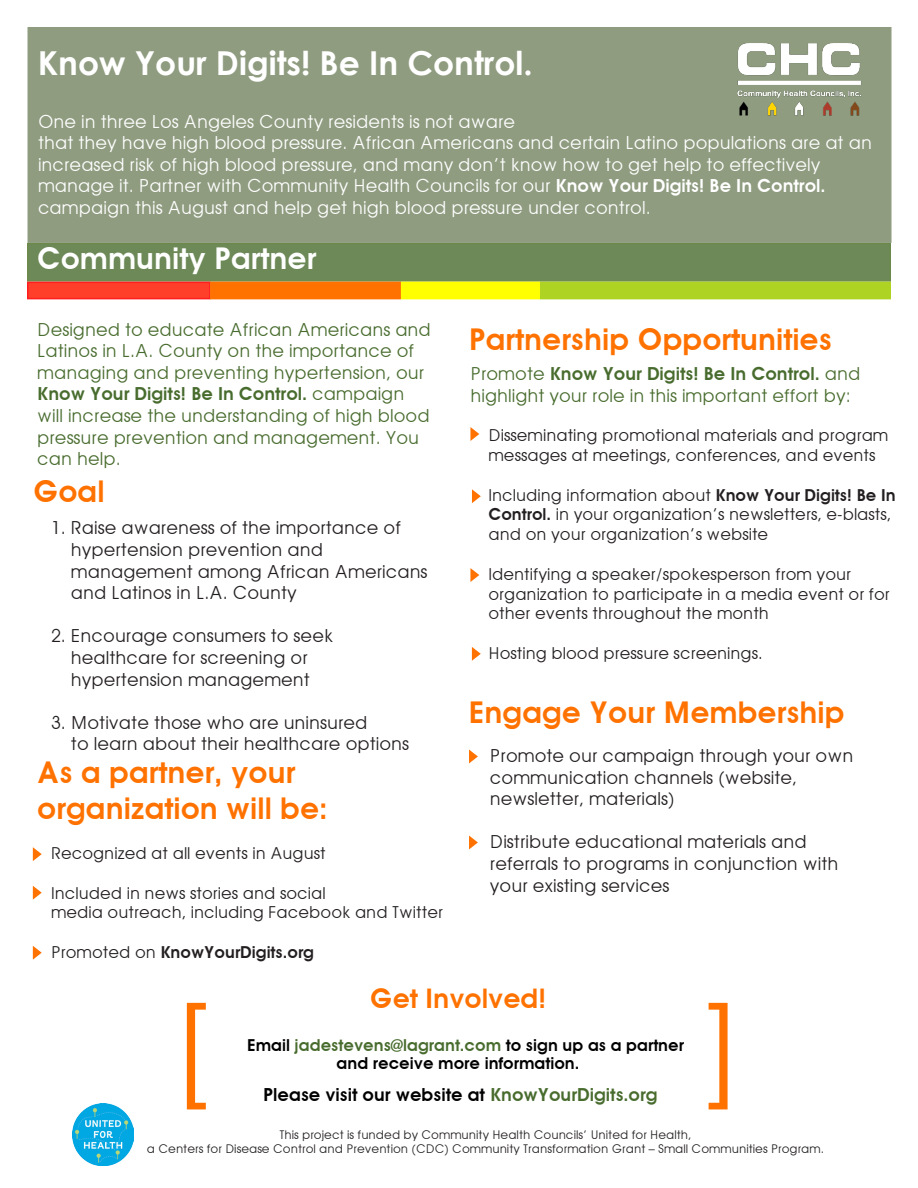
<style>
.page{position:relative;width:918px;height:1188px;background:#fff}
.page>*{position:absolute;margin:0;border:0;box-sizing:border-box;transform-origin:0 0}
.t1{font:117px "Avant Garde";color:#ff7200}
.t2{font:700 33px "Century Gothic";color:#fff}
.t3{font:600 30px "Avant Garde";color:#ff7200}
.t4{font:600 30px "Avant Garde";color:#fff}
.t5{font:600 27px "Avant Garde";color:#ff7200}
.t6{font:18px "Avant Garde";color:#231f20}
.t7{font:18px/21.6px "Avant Garde";color:#fff}
.t8{font:18px/21.6px "Avant Garde";color:#486c2e}
.t9{font:600 18px "Avant Garde";color:#000}
.t10{font:16.5px/19.8px "Avant Garde";color:#231f20}
.t11{font:600 16.5px "Avant Garde";color:#000}
.t12{font:600 16.5px "Avant Garde";color:#231f20}
.t13{font:12px "Avant Garde";color:#231f20}
.s1{font-weight:600}
.s2{font-weight:400}
.s3{color:#486c2e}
</style>
<div class="page">
<div style="left:27px;top:243px;width:864px;height:39px;background:#6c8957;border:2px solid #486c20"></div>
<div style="left:27px;top:282px;width:184px;height:17px;background:#ff3f29;border:2px solid #ff1f20"></div>
<div style="left:210px;top:282px;width:191px;height:17px;background:#ff7200"></div>
<div style="left:540px;top:282px;width:351px;height:17px;background:#aed322"></div>
<div style="left:401px;top:282px;width:139px;height:17px;background:#ff0"></div>
<svg style="left:469px;top:750px;width:9px;height:13px"></svg>
<svg style="left:469px;top:836px;width:9px;height:13px"></svg>
<svg style="left:33px;top:847px;width:9px;height:14px"></svg>
<svg style="left:33px;top:886px;width:9px;height:14px"></svg>
<svg style="left:33px;top:946px;width:9px;height:14px"></svg>
<svg style="left:472px;top:647px;width:9px;height:14px"></svg>
<svg style="left:470px;top:568px;width:9px;height:14px"></svg>
<svg style="left:472px;top:489px;width:9px;height:14px"></svg>
<svg style="left:470px;top:427px;width:9px;height:14px"></svg>
<div style="left:28px;top:27px;width:864px;height:216px;background:#8f9c80"></div>
<img style="left:737px;top:33px;width:155px;height:103px">
<img style="left:72px;top:1104px;width:62px;height:61px">
<p class="t2" style="left:38px;top:42px;width:497px">Know Your Digits! Be In Control.</p>
<p class="t7" style="left:38px;top:110px;width:479px">One in three Los Angeles County residents is not aware</p>
<p class="t7" style="left:38px;top:132px;width:835px">that they have high blood pressure. African Americans and certain Latino populations are at an increased risk of high blood pressure, and many don’t know how to get help to effectively</p>
<p class="t7" style="left:38px;top:175px;width:789px">manage it. Partner with Community Health Councils for our <span class="s1">Know Your Digits! Be In Control.</span></p>
<p class="t7" style="left:38px;top:197px;width:614px">campaign this August and help get high blood pressure under control.</p>
<p class="t4" style="left:37px;top:240px;width:281px">Community Partner</p>
<p class="t8" style="left:37px;top:318px;width:395px">Designed to educate African Americans and Latinos in L.A. County on the importance of managing and preventing hypertension, our <span class="s1">Know Your Digits! Be In Control.</span> campaign will increase the understanding of high blood pressure prevention and management. You can help.</p>
<p class="t3" style="left:33px;top:473px;width:73px">Goal</p>
<p class="t6" style="left:51px;top:517px;width:352px">1. Raise awareness of the importance of</p>
<p class="t6" style="left:71px;top:539px;width:254px">hypertension prevention and</p>
<p class="t6" style="left:71px;top:560px;width:358px">management among African Americans</p>
<p class="t6" style="left:71px;top:582px;width:227px">and Latinos in L.A. County</p>
<p class="t6" style="left:51px;top:625px;width:284px">2. Encourage consumers to seek</p>
<p class="t6" style="left:71px;top:647px;width:238px">healthcare for screening or</p>
<p class="t6" style="left:71px;top:668px;width:241px">hypertension management</p>
<p class="t6" style="left:51px;top:711px;width:318px">3. Motivate those who are uninsured</p>
<p class="t6" style="left:71px;top:733px;width:340px">to learn about their healthcare options</p>
<p class="t3" style="left:37px;top:754px;width:260px">As a partner, your</p>
<p class="t3" style="left:37px;top:790px;width:292px">organization will be:</p>
<p class="t10" style="left:51px;top:843px;width:276px">Recognized at all events in August</p>
<p class="t10" style="left:51px;top:883px;width:276px">Included in news stories and social</p>
<p class="t10" style="left:51px;top:903px;width:394px">media outreach, including Facebook and Twitter</p>
<p class="t12" style="left:51px;top:942px;width:265px"><span class="s2">Promoted on</span> KnowYourDigits.org</p>
<p class="t3" style="left:469px;top:322px;width:364px">Partnership Opportunities</p>
<p class="t8" style="left:470px;top:363px;width:391px">Promote <span class="s1">Know Your Digits! Be In Control.</span> and highlight your role in this important effort by:</p>
<p class="t10" style="left:488px;top:425px;width:401px">Disseminating promotional materials and program messages at meetings, conferences, and events</p>
<p class="t10" style="left:488px;top:485px;width:409px">Including information about <span class="s1">Know Your Digits! Be In<br>Control.</span> in your organization’s newsletters, e-blasts, and on your organization’s website</p>
<p class="t10" style="left:488px;top:564px;width:364px">Identifying a speaker/spokesperson from your</p>
<p class="t10" style="left:488px;top:584px;width:403px">organization to participate in a media event or for other events throughout the month</p>
<p class="t10" style="left:488px;top:643px;width:276px">Hosting blood pressure screenings.</p>
<p class="t3" style="left:469px;top:694px;width:377px">Engage Your Membership</p>
<p class="t6" style="left:490px;top:745px;width:365px">Promote our campaign through your own</p>
<p class="t6" style="left:490px;top:766px;width:309px">communication channels (website,</p>
<p class="t6" style="left:490px;top:788px;width:186px">newsletter, materials)</p>
<p class="t6" style="left:490px;top:831px;width:318px">Distribute educational materials and</p>
<p class="t6" style="left:490px;top:853px;width:350px">referrals to programs in conjunction with</p>
<p class="t6" style="left:490px;top:874px;width:181px">your existing services</p>
<p class="t1" style="left:174px;top:973px;width:43px">[</p>
<p class="t5" style="left:370px;top:982px;width:178px">Get Involved!</p>
<p class="t11" style="left:247px;top:1035px;width:438px">Email <span class="s3">jadestevens@lagrant.com</span> to sign up as a partner</p>
<p class="t11" style="left:337px;top:1053px;width:244px">and receive more information.</p>
<p class="t9" style="left:263px;top:1084px;width:396px">Please visit our website at <span class="s3">KnowYourDigits.org</span></p>
<p class="t1" style="left:699px;top:973px;width:43px">]</p>
<p class="t13" style="left:279px;top:1127px;width:414px">This project is funded by Community Health Councils’ United for Health,</p>
<p class="t13" style="left:147px;top:1142px;width:679px">a Centers for Disease Control and Prevention (CDC) Community Transformation Grant – Small Communities Program.</p>
</div>
